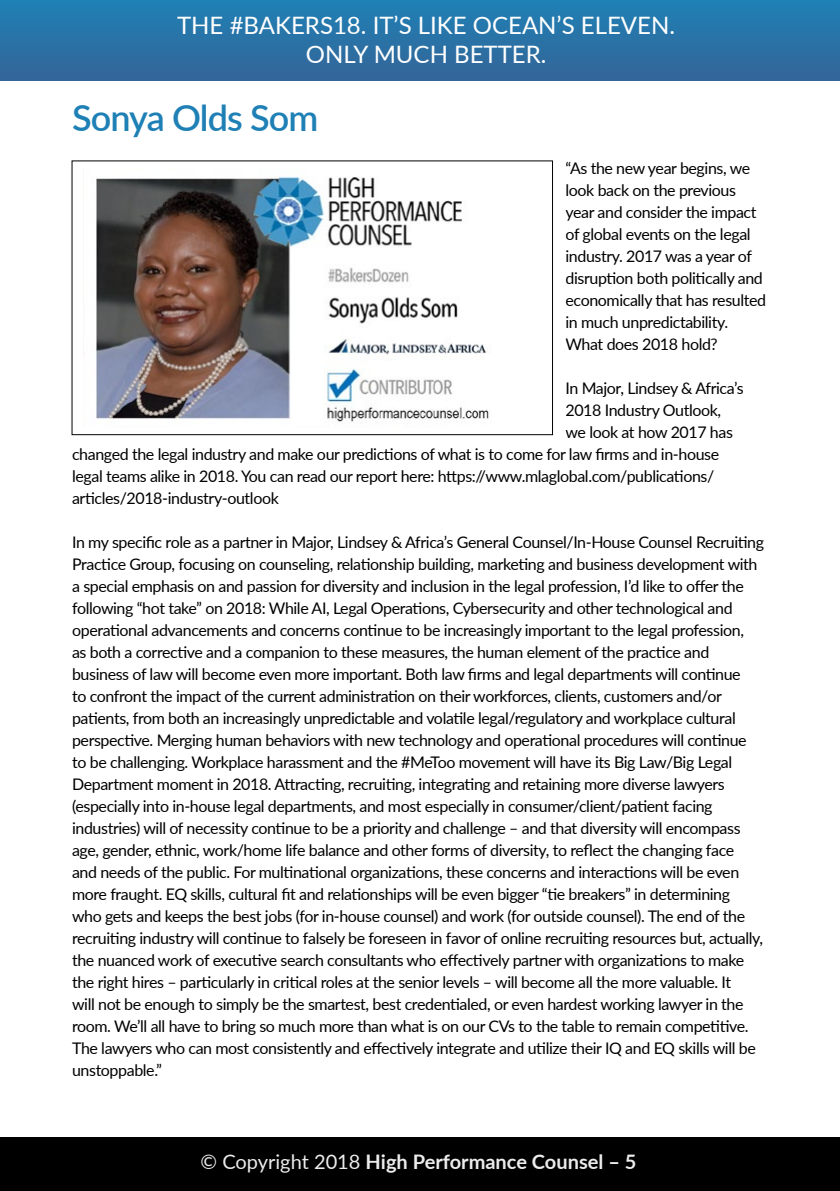
<style>
.page{position:relative;width:840px;height:1191px;background:#fff}
.page>*{position:absolute;margin:0;border:0;box-sizing:border-box;transform-origin:0 0}
.t1{font:600 36px "Lato";letter-spacing:-.025em;color:#1f80b5}
.t2{font:24px/28.8px "Lato";color:#fff;text-align:center}
.t3{font:700 20px "Lato";color:#ececec}
.t4{font:16px/22px "Lato";letter-spacing:-.025em;color:#000}
.s1{font-weight:400}
</style>
<div class="page">
<div style="left:0;top:0;width:839px;height:81px;background:linear-gradient(to right,#2972a6,#2972a6)"></div>
<div style="left:0;top:1137px;width:839px;height:54px;background:#000"></div>
<img style="left:96px;top:168px;width:394px;height:256px">
<div style="left:72px;top:161px;width:480px;height:274px;border:1px solid #000"></div>
<h2 class="t2" style="left:177px;top:10px;width:499px">THE #BAKERS18. IT’S LIKE OCEAN’S ELEVEN.<br>ONLY MUCH BETTER.</h2>
<h1 class="t1" style="left:72px;top:92px;width:247px">Sonya Olds Som</h1>
<p class="t4" style="left:565px;top:156px;width:202px">“As the new year begins, we look back on the previous year and consider the impact of global events on the legal industry. 2017 was a year of disruption both politically and economically that has resulted in much unpredictability.<br>What does 2018 hold?</p>
<p class="t4" style="left:565px;top:376px;width:180px">In Major, Lindsey &amp; Africa’s</p>
<p class="t4" style="left:565px;top:398px;width:157px">2018 Industry Outlook,</p>
<p class="t4" style="left:565px;top:420px;width:169px">we look at how 2017 has</p>
<p class="t4" style="left:72px;top:442px;width:648px">changed the legal industry and make our predictions of what is to come for law firms and in-house</p>
<p class="t4" style="left:72px;top:464px;width:643px">legal teams alike in 2018. You can read our report here: https://www.mlaglobal.com/publications/</p>
<p class="t4" style="left:72px;top:486px;width:208px">articles/2018-industry-outlook</p>
<p class="t4" style="left:72px;top:530px;width:693px">In my specific role as a partner in Major, Lindsey &amp; Africa’s General Counsel/In-House Counsel Recruiting Practice Group, focusing on counseling, relationship building, marketing and business development with a special emphasis on and passion for diversity and inclusion in the legal profession, I’d like to offer the following “hot take” on 2018: While AI, Legal Operations, Cybersecurity and other technological and operational advancements and concerns continue to be increasingly important to the legal profession,<br>as both a corrective and a companion to these measures, the human element of the practice and business of law will become even more important. Both law firms and legal departments will continue<br>to confront the impact of the current administration on their workforces, clients, customers and/or patients, from both an increasingly unpredictable and volatile legal/regulatory and workplace cultural perspective. Merging human behaviors with new technology and operational procedures will continue to be challenging. Workplace harassment and the #MeToo movement will have its Big Law/Big Legal Department moment in 2018. Attracting, recruiting, integrating and retaining more diverse lawyers (especially into in-house legal departments, and most especially in consumer/client/patient facing industries) will of necessity continue to be a priority and challenge – and that diversity will encompass age, gender, ethnic, work/home life balance and other forms of diversity, to reflect the changing face<br>and needs of the public. For multinational organizations, these concerns and interactions will be even more fraught. EQ skills, cultural fit and relationships will be even bigger “tie breakers” in determining<br>who gets and keeps the best jobs (for in-house counsel) and work (for outside counsel). The end of the recruiting industry will continue to falsely be foreseen in favor of online recruiting resources but, actually, the nuanced work of executive search consultants who effectively partner with organizations to make the right hires – particularly in critical roles at the senior levels – will become all the more valuable. It<br>will not be enough to simply be the smartest, best credentialed, or even hardest working lawyer in the room. We’ll all have to bring so much more than what is on our CVs to the table to remain competitive.<br>The lawyers who can most consistently and effectively integrate and utilize their IQ and EQ skills will be unstoppable.”</p>
<p class="t3" style="left:200px;top:1146px;width:437px"><span class="s1">© Copyright 2018</span> High Performance Counsel – 5</p>
</div>
